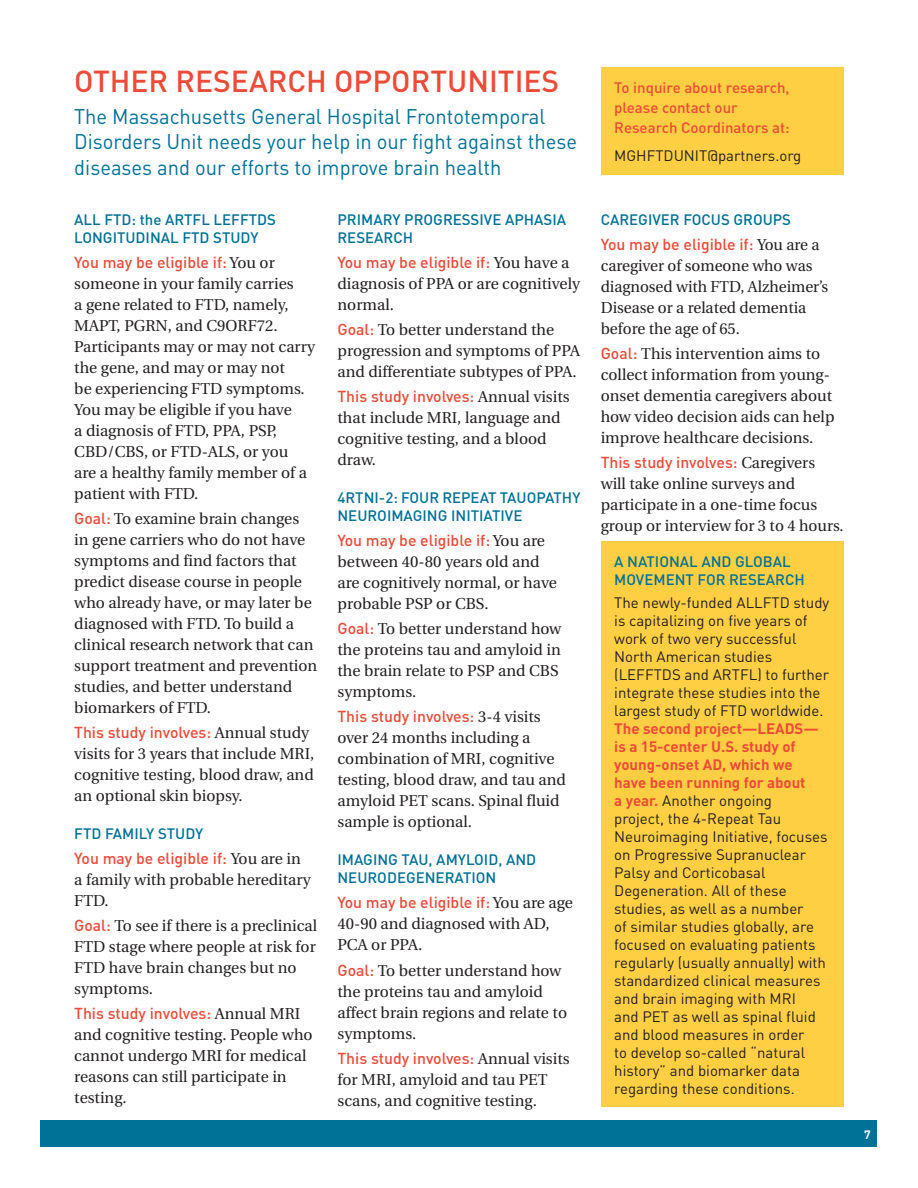
<style>
.page{position:relative;width:918px;height:1188px;background:#fff}
.page>*{position:absolute;margin:0;border:0;box-sizing:border-box;transform-origin:0 0}
.t1{font:500 30px "DIN";color:#ed4b38}
.t2{font:21px/25.2px "DIN";color:#007297;scale:.96 1}
.t3{font:15.75px/21px "Utopia";color:#231f20}
.t4{font:500 15.75px "DIN";color:#ed4b38}
.t5{font:15px/18px "DIN";color:#231f20}
.t6{font:500 15px/18px "DIN";color:#007297}
.t7{font:500 15px/19.5px "DIN";color:#ed4b38}
.t8{font:700 12px "DIN";color:#fff}
.s1{font-family:"Utopia";font-weight:400;color:#231f20}
.s2{font-family:"DIN";font-weight:500;color:#ed4b38}
.s3{font-weight:700;color:#ed4b38}
</style>
<div class="page">
<div style="left:40px;top:1120px;width:838px;height:28px;background:#007297"></div>
<div style="left:601px;top:68px;width:243px;height:107px;background:#ffcf43"></div>
<div style="left:601px;top:541px;width:243px;height:566px;background:#ffcf43"></div>
<h1 class="t1" style="left:74px;top:62px;width:487px">OTHER RESEARCH OPPORTUNITIES</h1>
<h2 class="t2" style="left:74px;top:104px;width:525px">The Massachusetts General Hospital Frontotemporal<br>Disorders Unit needs your help in our fight against these diseases and our efforts to improve brain health</h2>
<p class="t6" style="left:74px;top:210px;width:203px">ALL FTD: the ARTFL LEFFTDS<br>LONGITUDINAL FTD STUDY</p>
<p class="t4" style="left:74px;top:252px;width:202px">You may be eligible if: <span class="s1">You or</span></p>
<p class="t3" style="left:74px;top:273px;width:242px">someone in your family carries<br>a gene related to FTD, namely,<br>MAPT, PGRN, and C9ORF72.<br>Participants may or may not carry the gene, and may or may not<br>be experiencing FTD symptoms.<br>You may be eligible if you have<br>a diagnosis of FTD, PPA, PSP,<br>CBD/CBS, or FTD-ALS, or you<br>are a healthy family member of a patient with FTD.</p>
<p class="t3" style="left:74px;top:508px;width:245px"><span class="s2">Goal:</span> To examine brain changes in gene carriers who do not have symptoms and find factors that predict disease course in people who already have, or may later be diagnosed with FTD. To build a clinical research network that can support treatment and prevention studies, and better understand biomarkers of FTD.</p>
<p class="t4" style="left:74px;top:722px;width:236px">This study involves: <span class="s1">Annual study</span></p>
<p class="t3" style="left:74px;top:743px;width:242px;text-align:justify">visits for 3 years that include MRI, cognitive testing, blood draw, and an optional skin biopsy.</p>
<p class="t6" style="left:74px;top:824px;width:131px">FTD FAMILY STUDY</p>
<p class="t4" style="left:74px;top:848px;width:228px">You may be eligible if: <span class="s1">You are in</span></p>
<p class="t3" style="left:74px;top:870px;width:238px">a family with probable hereditary<br>FTD.</p>
<p class="t3" style="left:74px;top:916px;width:244px"><span class="s2">Goal:</span> To see if there is a preclinical<br>FTD stage where people at risk for<br>FTD have brain changes but no symptoms.</p>
<p class="t4" style="left:74px;top:1003px;width:228px">This study involves: <span class="s1">Annual MRI</span></p>
<p class="t3" style="left:74px;top:1025px;width:240px">and cognitive testing. People who cannot undergo MRI for medical reasons can still participate in testing.</p>
<p class="t6" style="left:338px;top:210px;width:230px">PRIMARY PROGRESSIVE APHASIA<br>RESEARCH</p>
<p class="t4" style="left:338px;top:252px;width:234px">You may be eligible if: <span class="s1">You have a</span></p>
<p class="t3" style="left:338px;top:273px;width:244px">diagnosis of PPA or are cognitively normal.</p>
<p class="t3" style="left:338px;top:319px;width:244px"><span class="s2">Goal:</span> To better understand the progression and symptoms of PPA and differentiate subtypes of PPA.</p>
<p class="t4" style="left:338px;top:386px;width:234px">This study involves: <span class="s1">Annual visits</span></p>
<p class="t3" style="left:338px;top:407px;width:225px">that include MRI, language and cognitive testing, and a blood draw.</p>
<p class="t6" style="left:338px;top:488px;width:244px">4RTNI-2: FOUR REPEAT TAUOPATHY<br>NEUROIMAGING INITIATIVE</p>
<p class="t4" style="left:338px;top:530px;width:209px">You may be eligible if: <span class="s1">You are</span></p>
<p class="t3" style="left:338px;top:552px;width:221px">between 40-80 years old and are cognitively normal, or have probable PSP or CBS.</p>
<p class="t3" style="left:338px;top:619px;width:225px"><span class="s2">Goal:</span> To better understand how the proteins tau and amyloid in the brain relate to PSP and CBS symptoms.</p>
<p class="t4" style="left:338px;top:706px;width:205px">This study involves: <span class="s1">3-4 visits</span></p>
<p class="t3" style="left:338px;top:728px;width:230px">over 24 months including a combination of MRI, cognitive testing, blood draw, and tau and amyloid PET scans. Spinal fluid sample is optional.</p>
<p class="t6" style="left:338px;top:851px;width:200px">IMAGING TAU, AMYLOID, AND<br>NEURODEGENERATION</p>
<p class="t4" style="left:338px;top:893px;width:237px">You may be eligible if: <span class="s1">You are age</span></p>
<p class="t3" style="left:338px;top:914px;width:214px">40-90 and diagnosed with AD,<br>PCA or PPA.</p>
<p class="t3" style="left:338px;top:960px;width:231px"><span class="s2">Goal:</span> To better understand how the proteins tau and amyloid affect brain regions and relate to symptoms.</p>
<p class="t4" style="left:338px;top:1048px;width:234px">This study involves: <span class="s1">Annual visits</span></p>
<p class="t3" style="left:338px;top:1069px;width:212px">for MRI, amyloid and tau PET scans, and cognitive testing.</p>
<p class="t7" style="left:614px;top:78px;width:177px">To inquire about research, please contact our<br>Research Coordinators at:</p>
<p class="t5" style="left:614px;top:146px;width:189px">MGHFTDUNIT@partners.org</p>
<p class="t6" style="left:601px;top:210px;width:192px">CAREGIVER FOCUS GROUPS</p>
<p class="t4" style="left:601px;top:234px;width:220px">You may be eligible if: <span class="s1">You are a</span></p>
<p class="t3" style="left:601px;top:255px;width:229px">caregiver of someone who was diagnosed with FTD, Alzheimer’s<br>Disease or a related dementia before the age of 65.</p>
<p class="t3" style="left:601px;top:343px;width:235px"><span class="s2">Goal:</span> This intervention aims to collect information from young&shy;onset dementia caregivers about how video decision aids can help improve healthcare decisions.</p>
<p class="t4" style="left:601px;top:452px;width:216px">This study involves: <span class="s1">Caregivers</span></p>
<p class="t3" style="left:601px;top:473px;width:245px">will take online surveys and participate in a one-time focus group or interview for 3 to 4 hours.</p>
<p class="t6" style="left:614px;top:552px;width:192px">A NATIONAL AND GLOBAL<br>MOVEMENT FOR RESEARCH</p>
<p class="t5" style="left:614px;top:593px;width:216px">The newly-funded ALLFTD study is capitalizing on five years of work of two very successful<br>North American studies (LEFFTDS and ARTFL) to further integrate these studies into the largest study of FTD worldwide.</p>
<p class="t5" style="left:614px;top:719px;width:215px"><span class="s3">The second project—LEADS— is a 15-center U.S. study of young-onset AD, which we have been running for about<br>a year.</span> Another ongoing<br>project, the 4-Repeat Tau<br>Neuroimaging Initiative, focuses on Progressive Supranuclear<br>Palsy and Corticobasal<br>Degeneration. All of these studies, as well as a number<br>of similar studies globally, are focused on evaluating patients regularly (usually annually) with standardized clinical measures and brain imaging with MRI<br>and PET as well as spinal fluid and blood measures in order<br>to develop so-called “natural history” and biomarker data regarding these conditions.</p>
<p class="t8" style="left:864px;top:1127px;width:8px">7</p>
</div>
